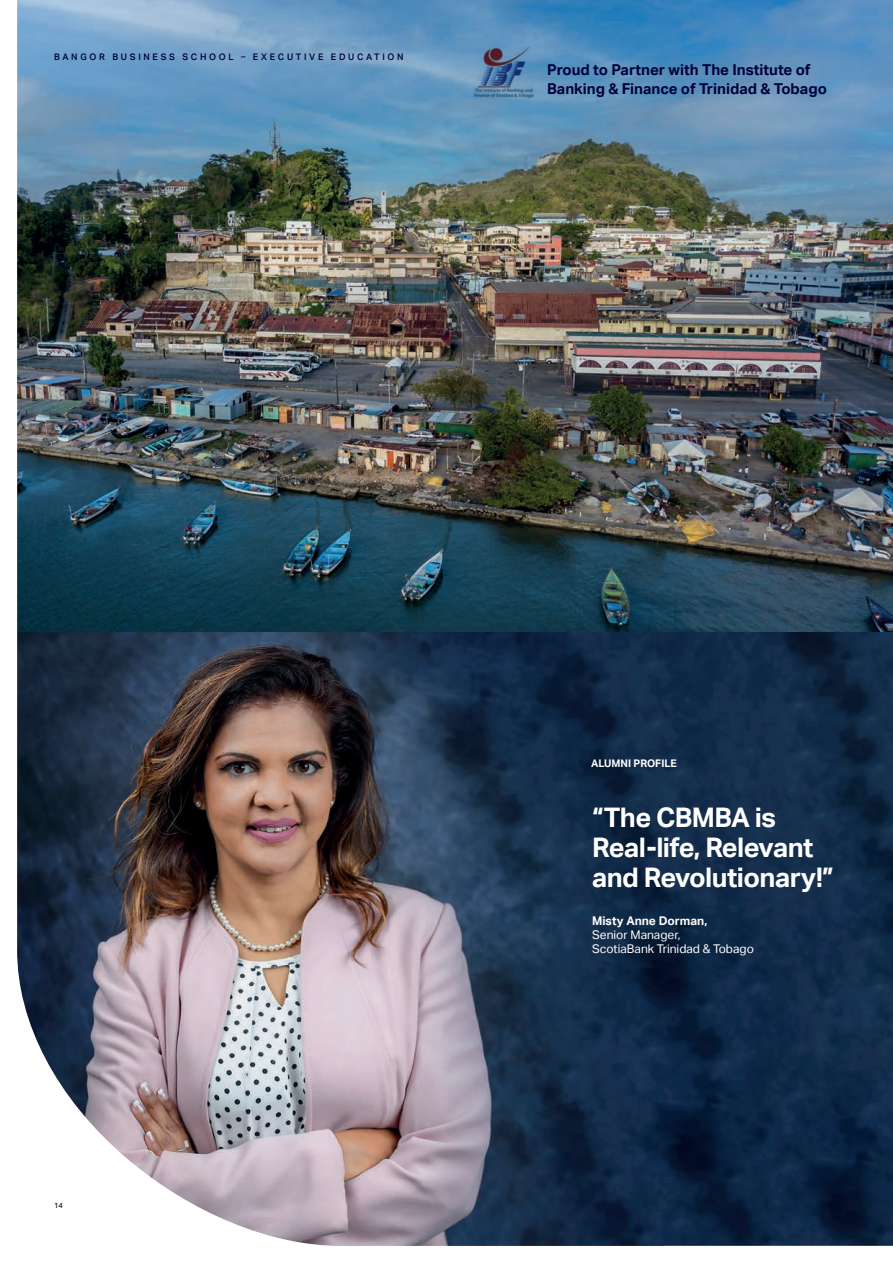
<style>
.page{position:relative;width:893px;height:1263px;background:#fff}
.page>*{position:absolute;margin:0;border:0;box-sizing:border-box;transform-origin:0 0}
.t1{font:700 27px "Aktiv Grotesk";letter-spacing:-.02em;color:#fff}
.t2{font:700 15px/19.5px "Aktiv Grotesk";color:#000139}
.t3{font:12px "Aktiv Grotesk";color:#fff}
.t4{font:700 12px "Aktiv Grotesk";color:#fff}
.t5{font:700 10.5px "Aktiv Grotesk";color:#fff}
.t6{font:500 9px "Aktiv Grotesk";letter-spacing:.3em;color:#000139}
.t7{font:500 7.5px "Aktiv Grotesk";color:#231f20}
</style>
<div class="page">
<img style="left:17px;top:0;width:876px;height:1246px">
<p class="t6" style="left:54px;top:52px;width:351px">BANGOR BUSINESS SCHOOL – EXECUTIVE EDUCATION</p>
<p class="t2" style="left:547px;top:60px;width:281px">Proud to Partner with The Institute of<br>Banking &amp; Finance of Trinidad &amp; Tobago</p>
<p class="t7" style="left:54px;top:1201px;width:10px">14</p>
<p class="t5" style="left:591px;top:757px;width:87px">ALUMNI PROFILE</p>
<p class="t1" style="left:592px;top:802px;width:185px">“The CBMBA is</p>
<p class="t1" style="left:592px;top:832px;width:223px">Real-life, Relevant</p>
<p class="t1" style="left:592px;top:862px;width:243px">and Revolutionary!”</p>
<p class="t4" style="left:592px;top:913px;width:117px">Misty Anne Dorman,</p>
<p class="t3" style="left:592px;top:928px;width:90px">Senior Manager,</p>
<p class="t3" style="left:592px;top:942px;width:163px">ScotiaBank Trinidad &amp; Tobago</p>
</div>
